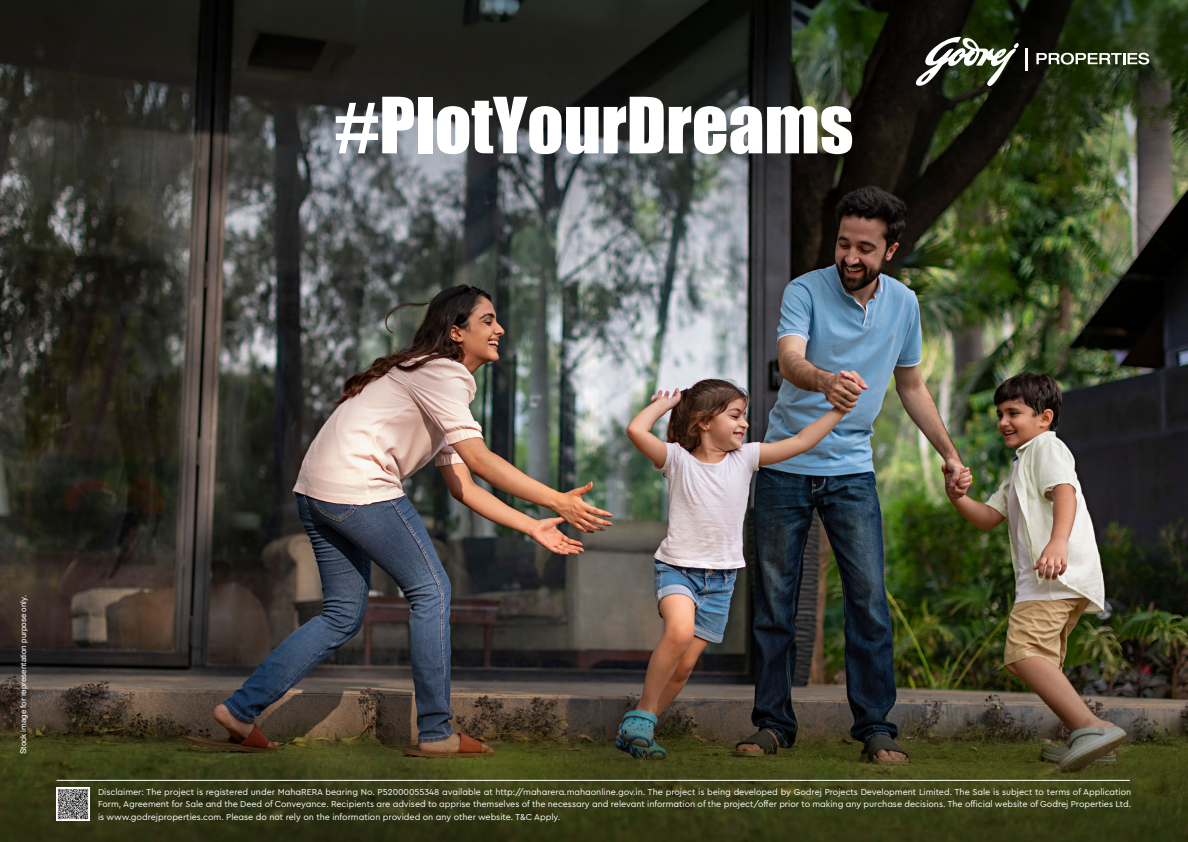
<style>
.page{position:relative;width:1188px;height:842px;background:#fff}
.page>*{position:absolute;margin:0;border:0;box-sizing:border-box;transform-origin:0 0}
.t1{font:71.6px "Impact";color:#fff}
.t2{font:9px/12.4px "Cera Godrej Interio";letter-spacing:-.005em;color:#fff;text-align:justify}
.t3{font:8px "Helvetica";color:#fff}
</style>
<div class="page">
<img style="left:0;top:331px;width:1188px;height:185px">
<img style="left:0;top:516px;width:1188px;height:326px">
<img style="left:0;top:0;width:1188px;height:331px">
<svg style="left:916px;top:37px;width:103px;height:49px"></svg>
<hr style="left:1025px;top:48px;width:2px;height:23px;background:#fff">
<svg style="left:1036px;top:53px;width:113px;height:12px"></svg>
<hr style="left:57px;top:780px;width:1073px;height:1px;background:#fff">
<img style="left:57px;top:787px;width:32px;height:33px">
<h1 class="t1" style="left:335px;top:70px;width:520px">#PlotYourDreams</h1>
<p class="t3" style="left:19px;top:754px;width:161px;rotate:-90deg">Stock image for representation purpose only.</p>
<p class="t2" style="left:98px;top:785px;width:1035px">Disclaimer: The project is registered under MahaRERA bearing No. P52000055348 available at http://maharera.mahaonline.gov.in. The project is being developed by Godrej Projects Development Limited. The Sale is subject to terms of Application Form, Agreement for Sale and the Deed of Conveyance. Recipients are advised to apprise themselves of the necessary and relevant information of the project/offer prior to making any purchase decisions. The official website of Godrej Properties Ltd. is www.godrejproperties.com. Please do not rely on the information provided on any other website. T&amp;C Apply.</p>
</div>
